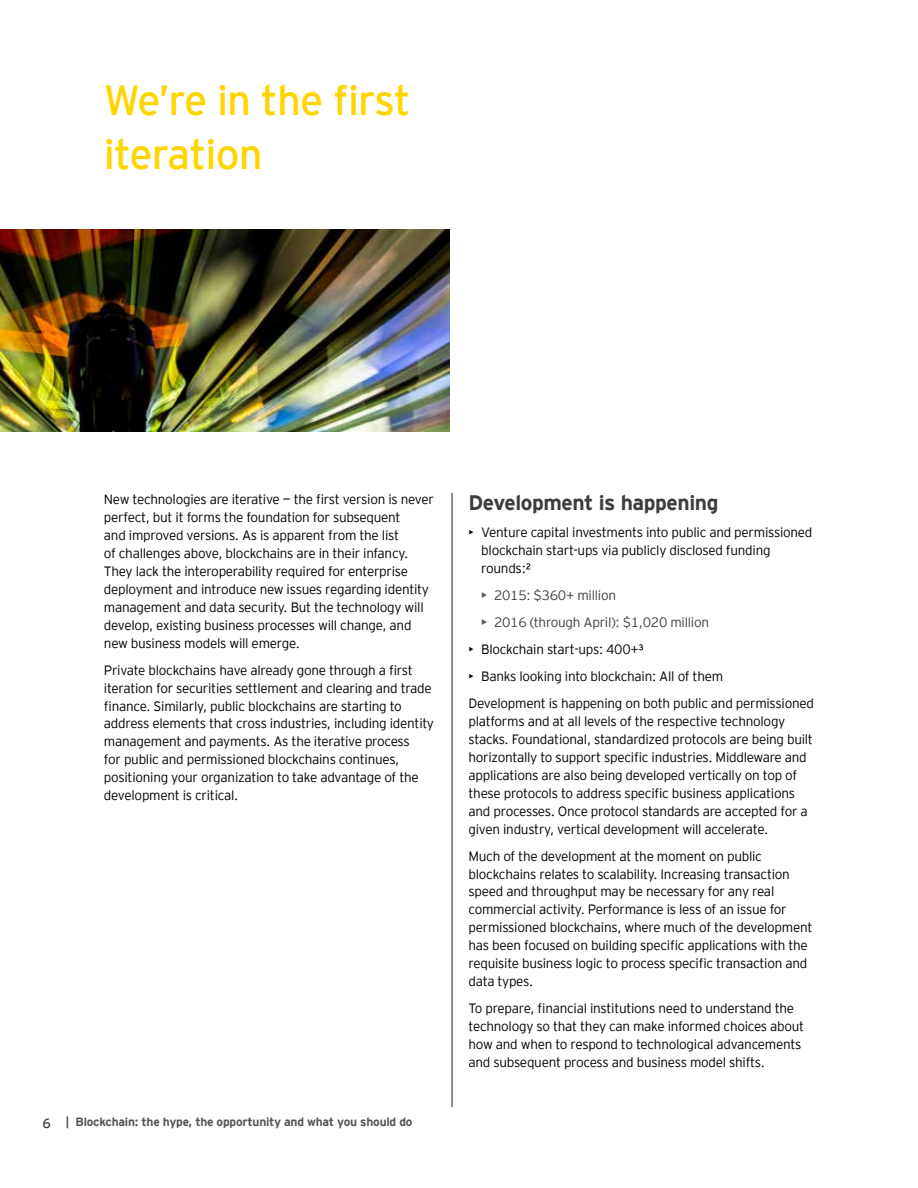
<style>
.page{position:relative;width:918px;height:1188px;background:#fff}
.page>*{position:absolute;margin:0;border:0;box-sizing:border-box;transform-origin:0 0}
.t1{font:42px/54.6px "EY Interstate";letter-spacing:-.02em;color:#ffd500}
.t2{font:700 21px "EY Interstate";letter-spacing:-.02em;color:#3c3c3b}
.t3{font:300 13.5px/18px "EY Interstate";letter-spacing:-.02em;color:#000}
.t4{font:300 13.5px "EY Interstate";letter-spacing:-.02em;color:#3c3c3b}
.t5{font:700 12px "EY Interstate";letter-spacing:-.02em;color:#575756}
.s1{font-weight:400;font-size:13.5px;color:#3c3c3b}
.s2{font-weight:400;color:#575756}
</style>
<div class="page">
<hr style="left:451px;top:493px;width:2px;height:614px;background:#3c3c3b">
<img style="left:0;top:230px;width:449px;height:202px">
<h1 class="t1" style="left:104px;top:70px;width:308px">We’re in the first iteration</h1>
<p class="t3" style="left:104px;top:489px;width:332px">New technologies are iterative — the first version is never perfect, but it forms the foundation for subsequent<br>and improved versions. As is apparent from the list<br>of challenges above, blockchains are in their infancy.<br>They lack the interoperability required for enterprise deployment and introduce new issues regarding identity management and data security. But the technology will develop, existing business processes will change, and new business models will emerge.</p>
<p class="t3" style="left:104px;top:660px;width:332px">Private blockchains have already gone through a first iteration for securities settlement and clearing and trade finance. Similarly, public blockchains are starting to address elements that cross industries, including identity management and payments. As the iterative process<br>for public and permissioned blockchains continues, positioning your organization to take advantage of the development is critical.</p>
<p class="t5" style="left:43px;top:1113px;width:372px"><span class="s1">6</span> | Blockchain: the hype, the opportunity and what you should do</p>
<h2 class="t2" style="left:469px;top:487px;width:251px">Development is happening</h2>
<p class="t3" style="left:481px;top:522px;width:333px;text-indent:-13px">• Venture capital investments into public and permissioned blockchain start-ups via publicly disclosed funding rounds:²</p>
<p class="t4" style="left:481px;top:585px;width:136px"><span class="s2">•</span> 2015: $360+ million</p>
<p class="t4" style="left:481px;top:612px;width:229px"><span class="s2">•</span> 2016 (through April): $1,020 million</p>
<p class="t3" style="left:469px;top:639px;width:177px">• Blockchain start-ups: 400+³</p>
<p class="t3" style="left:469px;top:661px;width:347px;line-height:27px">• Banks looking into blockchain: All of them<br>Development is happening on both public and permissioned</p>
<p class="t3" style="left:469px;top:711px;width:346px">platforms and at all levels of the respective technology stacks. Foundational, standardized protocols are being built horizontally to support specific industries. Middleware and applications are also being developed vertically on top of these protocols to address specific business applications and processes. Once protocol standards are accepted for a given industry, vertical development will accelerate.</p>
<p class="t3" style="left:469px;top:846px;width:345px">Much of the development at the moment on public blockchains relates to scalability. Increasing transaction speed and throughput may be necessary for any real commercial activity. Performance is less of an issue for permissioned blockchains, where much of the development has been focused on building specific applications with the requisite business logic to process specific transaction and data types.</p>
<p class="t3" style="left:469px;top:999px;width:337px">To prepare, financial institutions need to understand the technology so that they can make informed choices about how and when to respond to technological advancements and subsequent process and business model shifts.</p>
</div>
